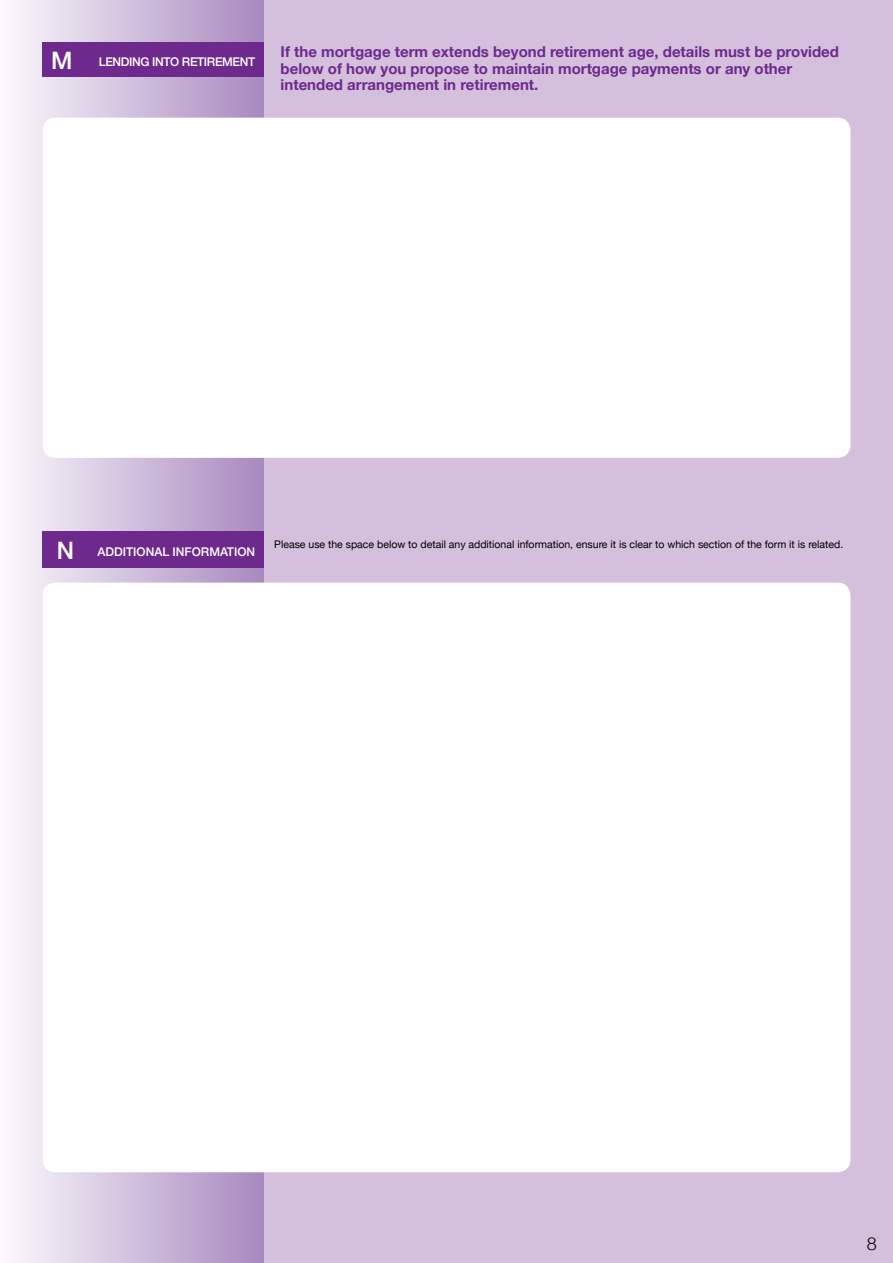
<style>
.page{position:relative;width:893px;height:1263px;background:#d4bfdd}
.page>*{position:absolute;margin:0;border:0;box-sizing:border-box;transform-origin:0 0}
.t1{font:500 24px "Helvetica Neue";color:#fff}
.t2{font:300 18px "Helvetica Neue";color:#000}
.t3{font:700 15px/16.5px "Helvetica Neue";color:#6e298d}
.t4{font:500 12px "Helvetica Neue";color:#fff}
.t5{font:500 12px "Helvetica Neue";letter-spacing:-.03em;color:#fff}
.t6{font:10.5px "Helvetica Neue";color:#000}
</style>
<div class="page">
<div style="left:0;top:0;width:264px;height:1263px;background:linear-gradient(to right,#fbf9fc,#a888bf)"></div>
<div style="left:43px;top:531px;width:221px;height:36px;background:#6e298d"></div>
<div style="left:43px;top:583px;width:807px;height:589px;background:#fff;border-radius:13px"></div>
<div style="left:43px;top:43px;width:221px;height:34px;background:#6e298d"></div>
<div style="left:43px;top:118px;width:807px;height:340px;background:#fff;border-radius:13px"></div>
<h1 class="t1" style="left:51px;top:42px;width:23px">M</h1>
<p class="t5" style="left:99px;top:53px;width:158px">LENDING INTO RETIREMENT</p>
<p class="t3" style="left:281px;top:44px;width:560px">If the mortgage term extends beyond retirement age, details must be provided below of how you propose to maintain mortgage payments or any other intended arrangement in retirement.</p>
<h1 class="t1" style="left:57px;top:531px;width:19px">N</h1>
<p class="t4" style="left:98px;top:542px;width:159px">ADDITIONAL INFORMATION</p>
<p class="t6" style="left:274px;top:537px;width:571px">Please use the space below to detail any additional information, ensure it is clear to which section of the form it is related.</p>
<p class="t2" style="left:867px;top:1229px;width:12px">8</p>
</div>
